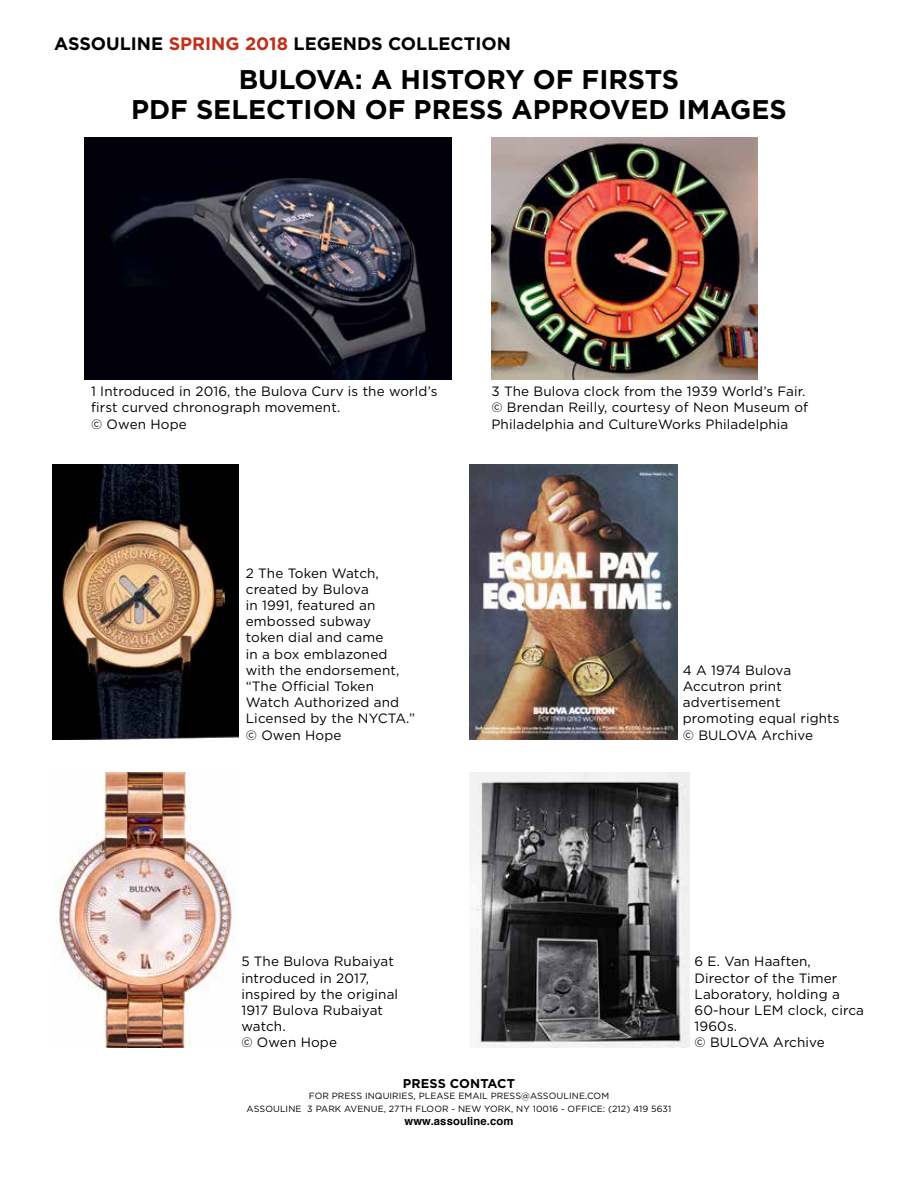
<style>
.page{position:relative;width:918px;height:1188px;background:#fff}
.page>*{position:absolute;margin:0;border:0;box-sizing:border-box;transform-origin:0 0}
.t1{font:700 27px/30px "Gotham";color:#000;text-align:center}
.t2{font:700 18px "Gotham";color:#000}
.t3{font:13.5px/16.2px "Gotham";letter-spacing:.01em;color:#000}
.t4{font:700 12.75px "Gotham";letter-spacing:.01em;color:#000}
.t5{font:700 11.25px "Helvetica";letter-spacing:.01em;color:#000}
.t6{font:9px/13px "Gotham";letter-spacing:.01em;color:#000;text-align:center}
.s1{color:#bf311a}
</style>
<div class="page">
<img style="left:85px;top:137px;width:366px;height:243px">
<img style="left:53px;top:464px;width:186px;height:276px">
<img style="left:491px;top:137px;width:267px;height:243px">
<img style="left:470px;top:464px;width:207px;height:276px">
<img style="left:58px;top:772px;width:177px;height:275px">
<img style="left:470px;top:772px;width:219px;height:275px">
<h2 class="t2" style="left:54px;top:33px;width:459px">ASSOULINE <span class="s1">SPRING 2018</span> LEGENDS COLLECTION</h2>
<h1 class="t1" style="left:131px;top:64px;width:657px">BULOVA: A HISTORY OF FIRSTS<br>PDF SELECTION OF PRESS APPROVED IMAGES</h1>
<p class="t3" style="left:91px;top:383px;width:348px">1 Introduced in 2016, the Bulova Curv is the world’s first curved chronograph movement.<br>© Owen Hope</p>
<p class="t3" style="left:246px;top:564px;width:171px">2 The Token Watch, created by Bulova<br>in 1991, featured an embossed subway<br>token dial and came<br>in a box emblazoned with the endorsement, “The Official Token<br>Watch Authorized and<br>Licensed by the NYCTA.” © Owen Hope</p>
<p class="t3" style="left:491px;top:383px;width:318px">3 The Bulova clock from the 1939 World’s Fair. © Brendan Reilly, courtesy of Neon Museum of<br>Philadelphia and CultureWorks Philadelphia</p>
<p class="t3" style="left:683px;top:662px;width:158px">4 A 1974 Bulova<br>Accutron print advertisement promoting equal rights © BULOVA Archive</p>
<p class="t3" style="left:241px;top:953px;width:158px">5 The Bulova Rubaiyat introduced in 2017, inspired by the original<br>1917 Bulova Rubaiyat watch.<br>© Owen Hope</p>
<p class="t3" style="left:695px;top:953px;width:171px">6 E. Van Haaften,<br>Director of the Timer<br>Laboratory, holding a<br>60-hour LEM clock, circa<br>1960s.<br>© BULOVA Archive</p>
<p class="t4" style="left:403px;top:1076px;width:114px">PRESS CONTACT</p>
<p class="t6" style="left:247px;top:1089px;width:426px">FOR PRESS INQUIRIES, PLEASE EMAIL PRESS@ASSOULINE.COM<br>ASSOULINE 3 PARK AVENUE, 27TH FLOOR - NEW YORK, NY 10016 - OFFICE: (212) 419 5631</p>
<p class="t5" style="left:405px;top:1112px;width:110px">www.assouline.com</p>
</div>
